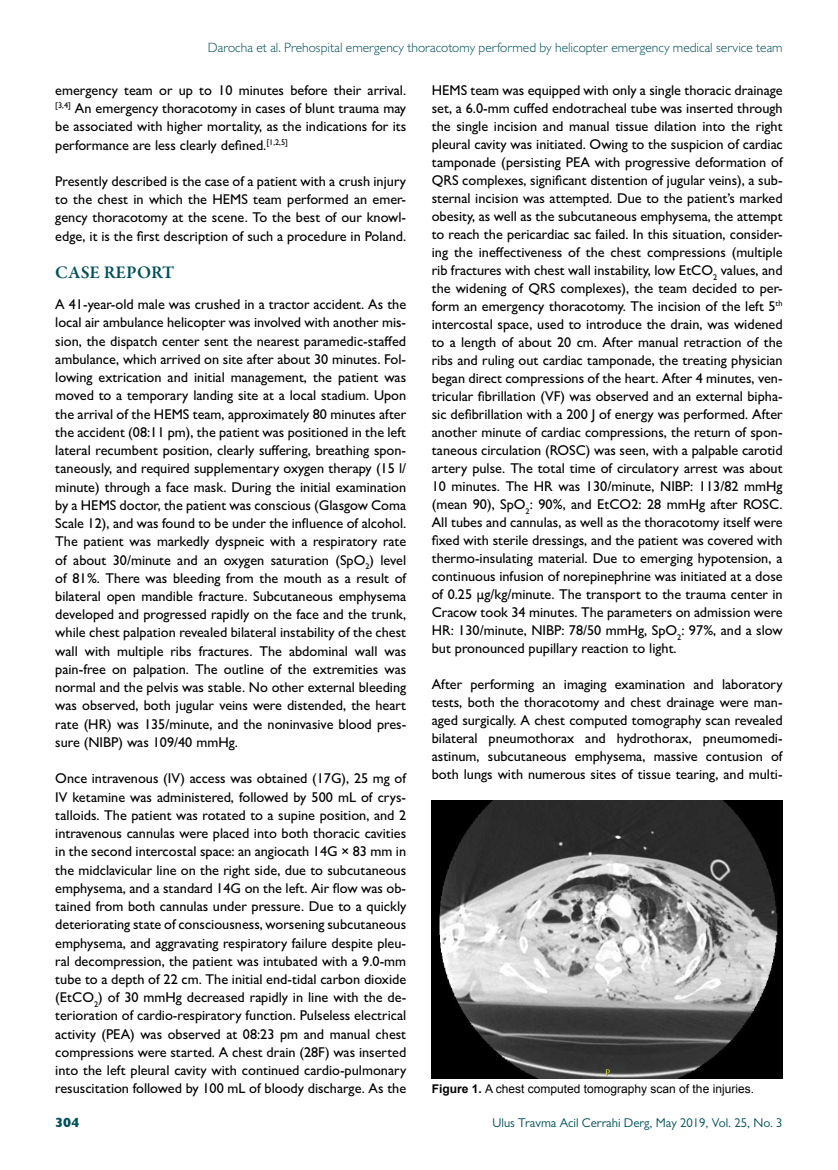
<style>
.page{position:relative;width:838px;height:1170px;background:#fff}
.page>*{position:absolute;margin:0;border:0;box-sizing:border-box;transform-origin:0 0}
.t1{font:600 18px "Garamond Premr Pro";letter-spacing:.005em;color:#004f5a}
.t2{font:500 14.25px/18.3px "Gill Sans MT Pro";color:#000;text-align:justify}
.t3{font:300 13.5px "Gill Sans MT Pro";color:#004f5a}
.t4{font:800 13.5px "Gill Sans MT Pro";color:#004f5a}
.t5{font:12.75px "Gill Sans MT Pro";color:#004f5a}
.t6{font:12px "Arial";color:#000}
.s1{font-weight:700}
</style>
<div class="page">
<img style="left:432px;top:800px;width:350px;height:278px">
<p class="t3" style="left:208px;top:39px;width:576px">Darocha et al. Prehospital emergency thoracotomy performed by helicopter emergency medical service team</p>
<p class="t2" style="left:55px;top:81px;width:352px">emergency team or up to 10 minutes before their arrival. <sup>[3,4]</sup> An emergency thoracotomy in cases of blunt trauma may be associated with higher mortality, as the indications for its performance are less clearly defined.<sup>[1,2,5]</sup></p>
<p class="t2" style="left:55px;top:172px;width:352px">Presently described is the case of a patient with a crush injury to the chest in which the HEMS team performed an emer&shy;gency thoracotomy at the scene. To the best of our knowl&shy;edge, it is the first description of such a procedure in Poland.</p>
<p class="t1" style="left:55px;top:262px;width:120px">CASE REPORT</p>
<p class="t2" style="left:55px;top:295px;width:352px">A 41-year-old male was crushed in a tractor accident. As the local air ambulance helicopter was involved with another mis&shy;sion, the dispatch center sent the nearest paramedic-staffed ambulance, which arrived on site after about 30 minutes. Fol&shy;lowing extrication and initial management, the patient was moved to a temporary landing site at a local stadium. Upon the arrival of the HEMS team, approximately 80 minutes after the accident (08:11 pm), the patient was positioned in the left lateral recumbent position, clearly suffering, breathing spon&shy;taneously, and required supplementary oxygen therapy (15 l/ minute) through a face mask. During the initial examination by a HEMS doctor, the patient was conscious (Glasgow Coma Scale 12), and was found to be under the influence of alcohol.<br>The patient was markedly dyspneic with a respiratory rate of about 30/minute and an oxygen saturation (SpO<sub>2</sub>) level of 81%. There was bleeding from the mouth as a result of bilateral open mandible fracture. Subcutaneous emphysema developed and progressed rapidly on the face and the trunk, while chest palpation revealed bilateral instability of the chest wall with multiple ribs fractures. The abdominal wall was pain-free on palpation. The outline of the extremities was normal and the pelvis was stable. No other external bleeding was observed, both jugular veins were distended, the heart rate (HR) was 135/minute, and the noninvasive blood pres&shy;sure (NIBP) was 109/40 mmHg.</p>
<p class="t2" style="left:55px;top:769px;width:352px">Once intravenous (IV) access was obtained (17G), 25 mg of IV ketamine was administered, followed by 500 mL of crys&shy;talloids. The patient was rotated to a supine position, and 2 intravenous cannulas were placed into both thoracic cavities in the second intercostal space: an angiocath 14G × 83 mm in the midclavicular line on the right side, due to subcutaneous emphysema, and a standard 14G on the left. Air flow was ob&shy;tained from both cannulas under pressure. Due to a quickly deteriorating state of consciousness, worsening subcutaneous emphysema, and aggravating respiratory failure despite pleu&shy;ral decompression, the patient was intubated with a 9.0-mm tube to a depth of 22 cm. The initial end-tidal carbon dioxide (EtCO<sub>2</sub>) of 30 mmHg decreased rapidly in line with the de&shy;terioration of cardio-respiratory function. Pulseless electrical activity (PEA) was observed at 08:23 pm and manual chest compressions were started. A chest drain (28F) was inserted into the left pleural cavity with continued cardio-pulmonary resuscitation followed by 100 mL of bloody discharge. As the</p>
<p class="t2" style="left:432px;top:81px;width:352px">HEMS team was equipped with only a single thoracic drainage set, a 6.0-mm cuffed endotracheal tube was inserted through the single incision and manual tissue dilation into the right pleural cavity was initiated. Owing to the suspicion of cardiac tamponade (persisting PEA with progressive deformation of QRS complexes, significant distention of jugular veins), a sub&shy;sternal incision was attempted. Due to the patient’s marked obesity, as well as the subcutaneous emphysema, the attempt to reach the pericardiac sac failed. In this situation, consider&shy;ing the ineffectiveness of the chest compressions (multiple rib fractures with chest wall instability, low EtCO<sub>2</sub> values, and the widening of QRS complexes), the team decided to per&shy;form an emergency thoracotomy. The incision of the left 5<sup>th </sup>intercostal space, used to introduce the drain, was widened to a length of about 20 cm. After manual retraction of the ribs and ruling out cardiac tamponade, the treating physician began direct compressions of the heart. After 4 minutes, ven&shy;tricular fibrillation (VF) was observed and an external bipha&shy;sic defibrillation with a 200 J of energy was performed. After another minute of cardiac compressions, the return of spon&shy;taneous circulation (ROSC) was seen, with a palpable carotid artery pulse. The total time of circulatory arrest was about 10 minutes. The HR was 130/minute, NIBP: 113/82 mmHg (mean 90), SpO<sub>2</sub>: 90%, and EtCO2: 28 mmHg after ROSC.<br>All tubes and cannulas, as well as the thoracotomy itself were fixed with sterile dressings, and the patient was covered with thermo-insulating material. Due to emerging hypotension, a continuous infusion of norepinephrine was initiated at a dose of 0.25 µg/kg/minute. The transport to the trauma center in Cracow took 34 minutes. The parameters on admission were HR: 130/minute, NIBP: 78/50 mmHg, SpO<sub>2</sub>: 97%, and a slow but pronounced pupillary reaction to light.</p>
<p class="t2" style="left:432px;top:675px;width:352px">After performing an imaging examination and laboratory tests, both the thoracotomy and chest drainage were man&shy;aged surgically. A chest computed tomography scan revealed bilateral pneumothorax and hydrothorax, pneumomedi&shy;astinum, subcutaneous emphysema, massive contusion of both lungs with numerous sites of tissue tearing, and multi-</p>
<p class="t6" style="left:432px;top:1081px;width:324px"><span class="s1">Figure 1.</span> A chest computed tomography scan of the injuries.</p>
<p class="t4" style="left:55px;top:1114px;width:26px">304</p>
<p class="t5" style="left:492px;top:1115px;width:291px">Ulus Travma Acil Cerrahi Derg, May 2019, Vol. 25, No. 3</p>
</div>
